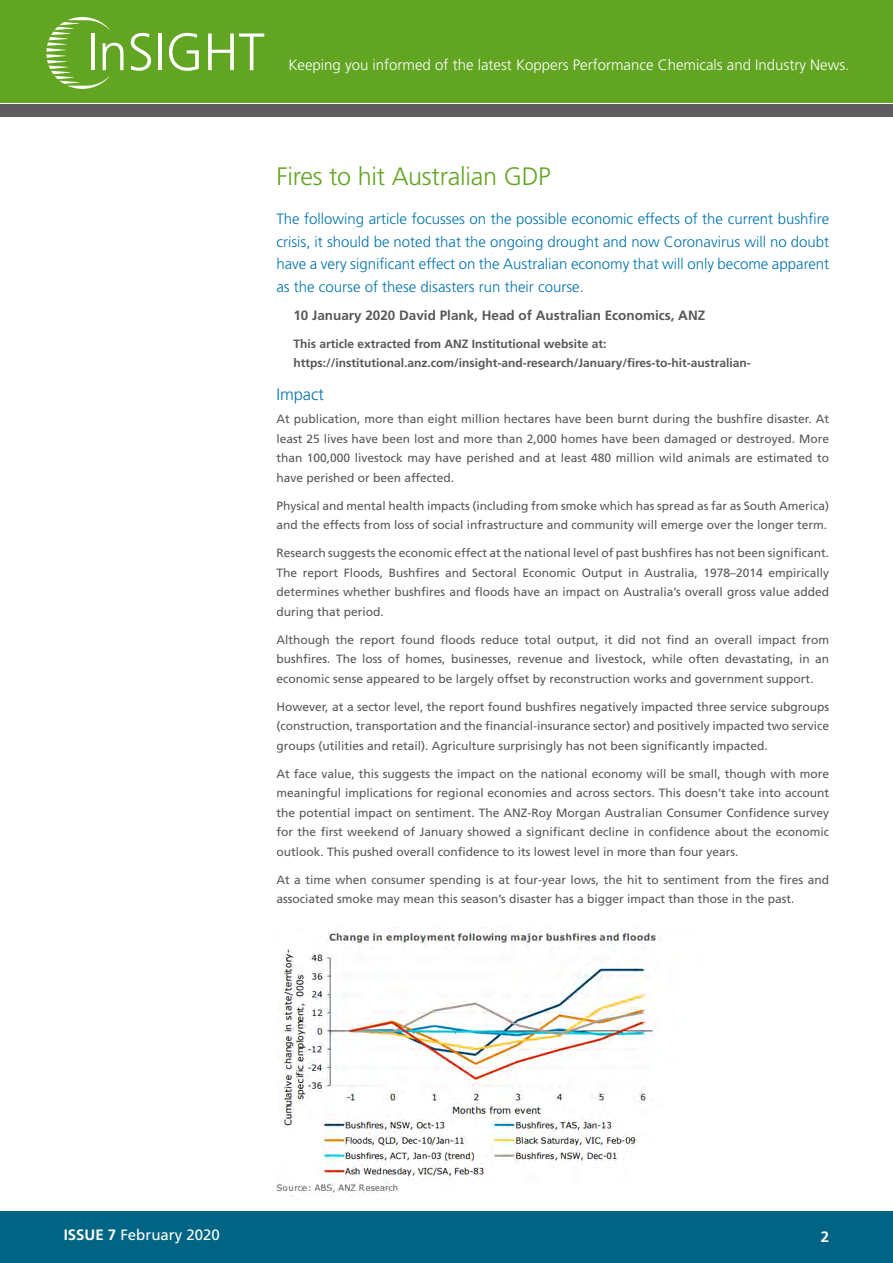
<style>
.page{position:relative;width:893px;height:1263px;background:#fff}
.page>*{position:absolute;margin:0;border:0;box-sizing:border-box;transform-origin:0 0}
.t1{font:300 52.5px "Frutiger LT Std";color:#fff}
.t2{font:300 25.2px "Frutiger LT Std";letter-spacing:-.01em;color:#62a522}
.t3{font:300 16.5px "Frutiger LT Std";color:#0073ab}
.t4{font:300 15px/22.5px "Frutiger LT Std";color:#0073ab;text-align:justify}
.t5{font:300 15px "Frutiger LT Std";color:#fff}
.t6{font:15px "Frutiger LT Std";color:#fff}
.t7{font:700 15px "Frutiger LT Std";color:#fff}
.t8{font:700 13.5px "Frutiger LT Std";color:#58585a}
.t9{font:12px/19.5px "Frutiger LT Std";color:#58585a;text-align:justify}
.t10{font:700 12px/19.5px "Frutiger LT Std";color:#58585a}
.s1{font-weight:700}
</style>
<div class="page">
<div style="left:0;top:1212px;width:893px;height:51px;background:#006584"></div>
<div style="left:0;top:0;width:893px;height:102px;background:#62a522"></div>
<div style="left:0;top:104px;width:893px;height:13px;background:#5d5d5f"></div>
<svg style="left:46px;top:17px;width:63px;height:72px"></svg>
<img style="left:276px;top:931px;width:384px;height:265px">
<h1 class="t1" style="left:87px;top:22px;width:179px">InSIGHT</h1>
<p class="t5" style="left:288px;top:56px;width:562px">Keeping you informed of the latest Koppers Performance Chemicals and Industry News.</p>
<h2 class="t2" style="left:276px;top:162px;width:276px">Fires to hit Australian GDP</h2>
<p class="t4" style="left:276px;top:208px;width:554px">The following article focusses on the possible economic effects of the current bushfire crisis, it should be noted that the ongoing drought and now Coronavirus will no doubt have a very significant effect on the Australian economy that will only become apparent as the course of these disasters run their course.</p>
<p class="t8" style="left:293px;top:307px;width:413px">10 January 2020 David Plank, Head of Australian Economics, ANZ</p>
<p class="t10" style="left:293px;top:334px;width:459px">This article extracted from ANZ Institutional website at: https://institutional.anz.com/insight-and-research/January/fires-to-hit-australian-</p>
<h3 class="t3" style="left:276px;top:384px;width:49px">Impact</h3>
<p class="t9" style="left:276px;top:409px;width:554px">At publication, more than eight million hectares have been burnt during the bushfire disaster. At least 25 lives have been lost and more than 2,000 homes have been damaged or destroyed. More than 100,000 livestock may have perished and at least 480 million wild animals are estimated to have perished or been affected.</p>
<p class="t9" style="left:276px;top:496px;width:554px">Physical and mental health impacts (including from smoke which has spread as far as South America) and the effects from loss of social infrastructure and community will emerge over the longer term.</p>
<p class="t9" style="left:276px;top:543px;width:554px">Research suggests the economic effect at the national level of past bushfires has not been significant.<br>The report Floods, Bushfires and Sectoral Economic Output in Australia, 1978–2014 empirically determines whether bushfires and floods have an impact on Australia’s overall gross value added during that period.</p>
<p class="t9" style="left:276px;top:630px;width:554px">Although the report found floods reduce total output, it did not find an overall impact from bushfires. The loss of homes, businesses, revenue and livestock, while often devastating, in an economic sense appeared to be largely offset by reconstruction works and government support.</p>
<p class="t9" style="left:276px;top:697px;width:554px">However, at a sector level, the report found bushfires negatively impacted three service subgroups (construction, transportation and the financial-insurance sector) and positively impacted two service groups (utilities and retail). Agriculture surprisingly has not been significantly impacted.</p>
<p class="t9" style="left:276px;top:764px;width:554px">At face value, this suggests the impact on the national economy will be small, though with more meaningful implications for regional economies and across sectors. This doesn’t take into account the potential impact on sentiment. The ANZ-Roy Morgan Australian Consumer Confidence survey for the first weekend of January showed a significant decline in confidence about the economic outlook. This pushed overall confidence to its lowest level in more than four years.</p>
<p class="t9" style="left:276px;top:870px;width:554px">At a time when consumer spending is at four-year lows, the hit to sentiment from the fires and associated smoke may mean this season’s disaster has a bigger impact than those in the past.</p>
<p class="t6" style="left:64px;top:1226px;width:157px"><span class="s1">ISSUE 7</span> February 2020</p>
<p class="t7" style="left:821px;top:1228px;width:10px">2</p>
</div>
